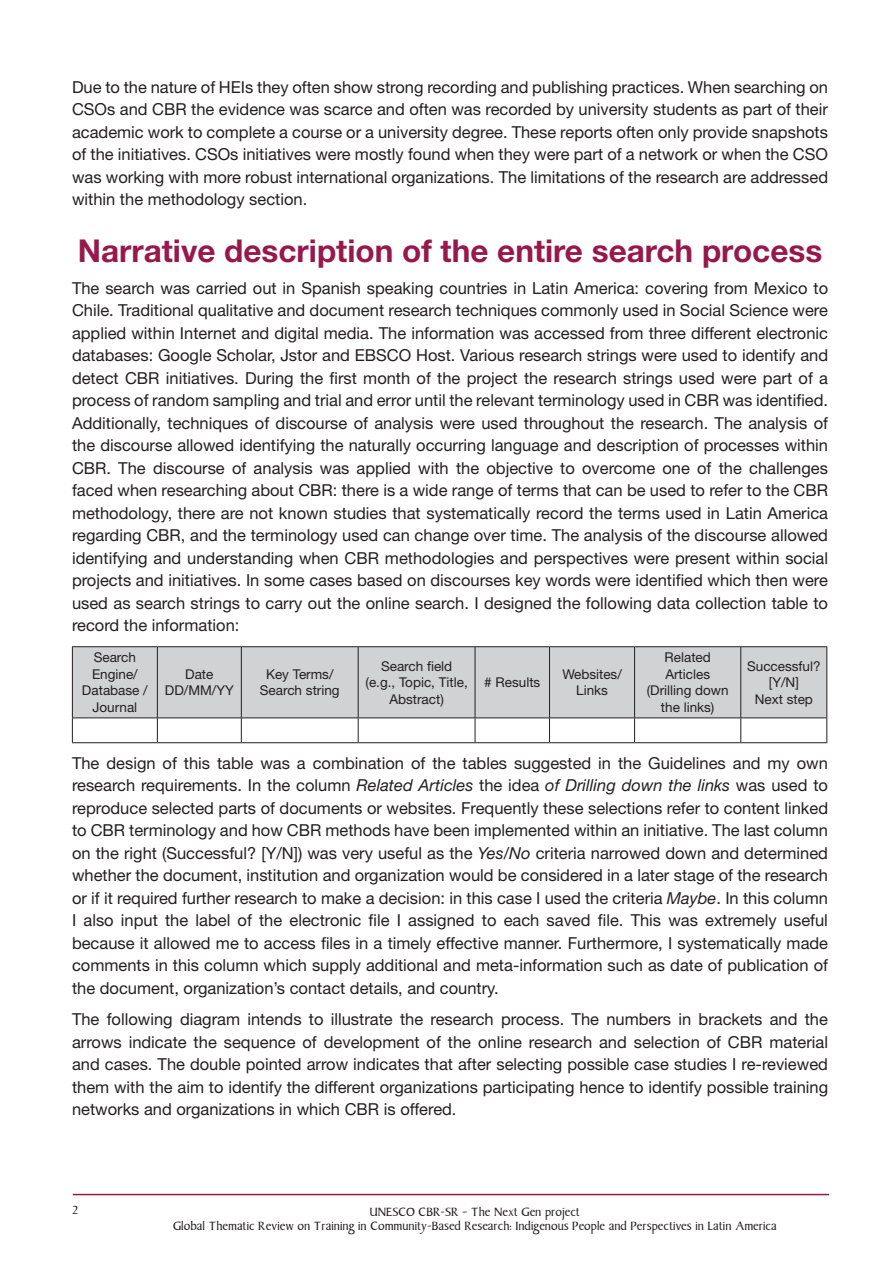
<style>
.page{position:relative;width:893px;height:1263px;background:#fff}
.page>*{position:absolute;margin:0;border:0;box-sizing:border-box;transform-origin:0 0}
.t1{font:700 31.5px "Helvetica Neue LT Std";color:#97194c}
.t2{font:16.5px/22.5px "Helvetica Neue LT Std";color:#231f20;text-align:justify}
.t3{font:13.5px/16.5px "Helvetica Neue LT Std";color:#231f20;text-align:center}
.t4{font:12px/14.4px "Baker Signet";color:#231f20;text-align:center}
.s1{font-style:italic}
</style>
<div class="page">
<hr style="left:73px;top:1194px;width:756px;height:1px;background:#97194c">
<div style="left:73px;top:647px;width:753px;height:70px;background:#d1d2d4"></div>
<hr style="left:826px;top:647px;width:1px;height:70px;background:#231f20">
<hr style="left:72px;top:646px;width:85px;height:1px;background:#231f20">
<hr style="left:157px;top:646px;width:84px;height:1px;background:#231f20">
<hr style="left:241px;top:646px;width:117px;height:1px;background:#231f20">
<hr style="left:358px;top:646px;width:117px;height:1px;background:#231f20">
<hr style="left:475px;top:646px;width:74px;height:1px;background:#231f20">
<hr style="left:549px;top:646px;width:86px;height:1px;background:#231f20">
<hr style="left:635px;top:646px;width:106px;height:1px;background:#231f20">
<hr style="left:741px;top:646px;width:86px;height:1px;background:#231f20">
<hr style="left:72px;top:717px;width:85px;height:1px;background:#231f20">
<hr style="left:157px;top:717px;width:84px;height:1px;background:#231f20">
<hr style="left:241px;top:717px;width:117px;height:1px;background:#231f20">
<hr style="left:358px;top:717px;width:117px;height:1px;background:#231f20">
<hr style="left:475px;top:717px;width:74px;height:1px;background:#231f20">
<hr style="left:549px;top:717px;width:86px;height:1px;background:#231f20">
<hr style="left:635px;top:717px;width:106px;height:1px;background:#231f20">
<hr style="left:741px;top:717px;width:86px;height:1px;background:#231f20">
<hr style="left:72px;top:647px;width:1px;height:70px;background:#231f20">
<hr style="left:157px;top:647px;width:1px;height:70px;background:#231f20">
<hr style="left:241px;top:647px;width:1px;height:70px;background:#231f20">
<hr style="left:358px;top:647px;width:1px;height:70px;background:#231f20">
<hr style="left:475px;top:647px;width:1px;height:70px;background:#231f20">
<hr style="left:549px;top:647px;width:1px;height:70px;background:#231f20">
<hr style="left:634px;top:647px;width:1px;height:70px;background:#231f20">
<hr style="left:740px;top:647px;width:1px;height:70px;background:#231f20">
<svg style="left:72px;top:718px;width:755px;height:25px"></svg>
<p class="t2" style="left:72px;top:75px;width:758px">Due to the nature of HEIs they often show strong recording and publishing practices. When searching on CSOs and CBR the evidence was scarce and often was recorded by university students as part of their academic work to complete a course or a university degree. These reports often only provide snapshots of the initiatives. CSOs initiatives were mostly found when they were part of a network or when the CSO was working with more robust international organizations. The limitations of the research are addressed within the methodology section.</p>
<h1 class="t1" style="left:78px;top:232px;width:746px">Narrative description of the entire search process</h1>
<p class="t2" style="left:72px;top:276px;width:758px">The search was carried out in Spanish speaking countries in Latin America: covering from Mexico to Chile. Traditional qualitative and document research techniques commonly used in Social Science were applied within Internet and digital media. The information was accessed from three different electronic databases: Google Scholar, Jstor and EBSCO Host. Various research strings were used to identify and detect CBR initiatives. During the first month of the project the research strings used were part of a process of random sampling and trial and error until the relevant terminology used in CBR was identified.<br>Additionally, techniques of discourse of analysis were used throughout the research. The analysis of the discourse allowed identifying the naturally occurring language and description of processes within CBR. The discourse of analysis was applied with the objective to overcome one of the challenges faced when researching about CBR: there is a wide range of terms that can be used to refer to the CBR methodology, there are not known studies that systematically record the terms used in Latin America regarding CBR, and the terminology used can change over time. The analysis of the discourse allowed identifying and understanding when CBR methodologies and perspectives were present within social projects and initiatives. In some cases based on discourses key words were identified which then were used as search strings to carry out the online search. I designed the following data collection table to record the information:</p>
<p class="t3" style="left:82px;top:649px;width:67px">Search<br>Engine/<br>Database /<br>Journal</p>
<p class="t3" style="left:647px;top:649px;width:83px">Related<br>Articles (Drilling down the links)</p>
<p class="t3" style="left:747px;top:657px;width:75px">Successful? [Y/N]<br>Next step</p>
<p class="t3" style="left:165px;top:666px;width:71px">Date<br>DD/MM/YY</p>
<p class="t3" style="left:260px;top:666px;width:81px">Key Terms/<br>Search string</p>
<p class="t3" style="left:365px;top:657px;width:104px">Search field (e.g., Topic, Title,<br>Abstract)</p>
<p class="t3" style="left:484px;top:674px;width:58px"># Results</p>
<p class="t3" style="left:562px;top:666px;width:61px">Websites/<br>Links</p>
<p class="t2" style="left:72px;top:751px;width:758px">The design of this table was a combination of the tables suggested in the Guidelines and my own research requirements. In the column <span class="s1">Related Articles</span> the idea <span class="s1">of Drilling down the links</span> was used to reproduce selected parts of documents or websites. Frequently these selections refer to content linked to CBR terminology and how CBR methods have been implemented within an initiative. The last column on the right (Successful? [Y/N]) was very useful as the <span class="s1">Yes/No</span> criteria narrowed down and determined whether the document, institution and organization would be considered in a later stage of the research or if it required further research to make a decision: in this case I used the criteria <span class="s1">Maybe</span>. In this column I also input the label of the electronic file I assigned to each saved file. This was extremely useful because it allowed me to access files in a timely effective manner. Furthermore, I systematically made comments in this column which supply additional and meta-information such as date of publication of the document, organization’s contact details, and country.</p>
<p class="t2" style="left:72px;top:1008px;width:758px">The following diagram intends to illustrate the research process. The numbers in brackets and the arrows indicate the sequence of development of the online research and selection of CBR material and cases. The double pointed arrow indicates that after selecting possible case studies I re-reviewed them with the aim to identify the different organizations participating hence to identify possible training networks and organizations in which CBR is offered.</p>
<p class="t4" style="left:72px;top:1204px;width:7px">2</p>
<p class="t4" style="left:173px;top:1205px;width:605px">UNESCO CBR-SR – The Next Gen project<br>Global Thematic Review on Training in Community-Based Research: Indigenous People and Perspectives in Latin America</p>
</div>
